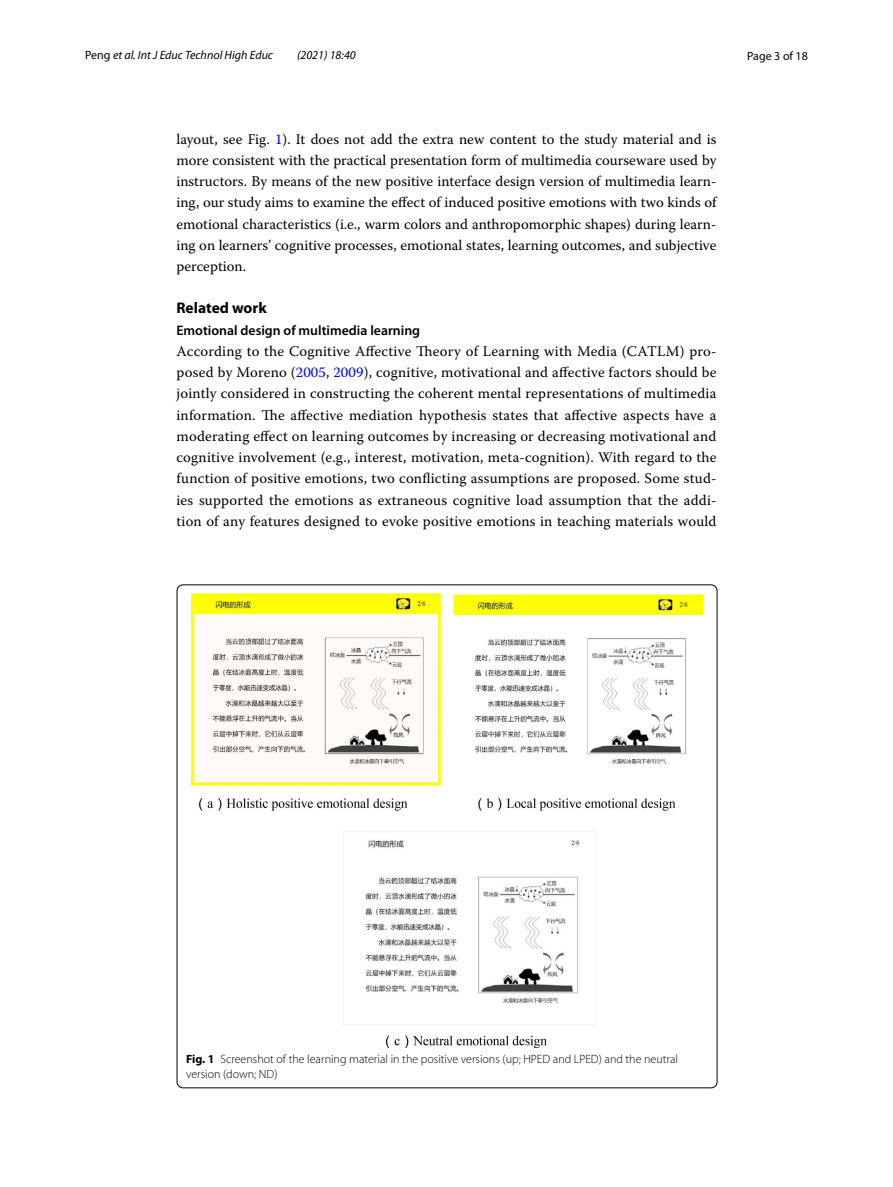
<style>
.page{position:relative;width:893px;height:1187px;background:#fff}
.page>*{position:absolute;margin:0;border:0;box-sizing:border-box;transform-origin:0 0}
.t1{font:700 15.45px "Myriad Pro";color:#000}
.t2{font:14.7px/21.1px "Warnock Pro";letter-spacing:.01em;color:#000;text-align:justify}
.t3{font:600 13.8px "Myriad Pro";color:#000}
.t4{font:300 12px/15px "Myriad Pro";color:#000}
.t5{font:italic 12px "Myriad Pro";color:#000}
.t6{font:12px "Myriad Pro";color:#000}
.s1{font-style:normal}
.s2{color:#00f}
.s3{font-weight:700}
</style>
<div class="page">
<img style="left:192px;top:594px;width:510px;height:453px">
<p class="t5" style="left:85px;top:48px;width:190px"><span class="s1">Peng</span> et al. Int J Educ Technol High Educ</p>
<p class="t5" style="left:297px;top:48px;width:60px">(2021) 18:40</p>
<p class="t6" style="left:747px;top:48px;width:62px">Page 3 of 18</p>
<p class="t2" style="left:176px;top:128px;width:542px">layout, see Fig. <span class="s2">1</span>). It does not add the extra new content to the study material and is more consistent with the practical presentation form of multimedia courseware used by instructors. By means of the new positive interface design version of multimedia learn&shy;ing, our study aims to examine the effect of induced positive emotions with two kinds of emotional characteristics (i.e., warm colors and anthropomorphic shapes) during learn&shy;ing on learners’ cognitive processes, emotional states, learning outcomes, and subjective perception.</p>
<p class="t1" style="left:176px;top:298px;width:92px">Related work</p>
<p class="t3" style="left:176px;top:321px;width:245px">Emotional design of multimedia learning</p>
<p class="t2" style="left:176px;top:340px;width:542px">According to the Cognitive Affective Theory of Learning with Media (CATLM) pro&shy;posed by Moreno (<span class="s2">2005</span>, <span class="s2">2009</span>), cognitive, motivational and affective factors should be jointly considered in constructing the coherent mental representations of multimedia information. The affective mediation hypothesis states that affective aspects have a moderating effect on learning outcomes by increasing or decreasing motivational and cognitive involvement (e.g., interest, motivation, meta-cognition). With regard to the function of positive emotions, two conflicting assumptions are proposed. Some stud&shy;ies supported the emotions as extraneous cognitive load assumption that the addi&shy;tion of any features designed to evoke positive emotions in teaching materials would</p>
<p class="t4" style="left:186px;top:1051px;width:493px"><span class="s3">Fig. 1</span> Screenshot of the learning material in the positive versions (up; HPED and LPED) and the neutral version (down; ND)</p>
</div>
